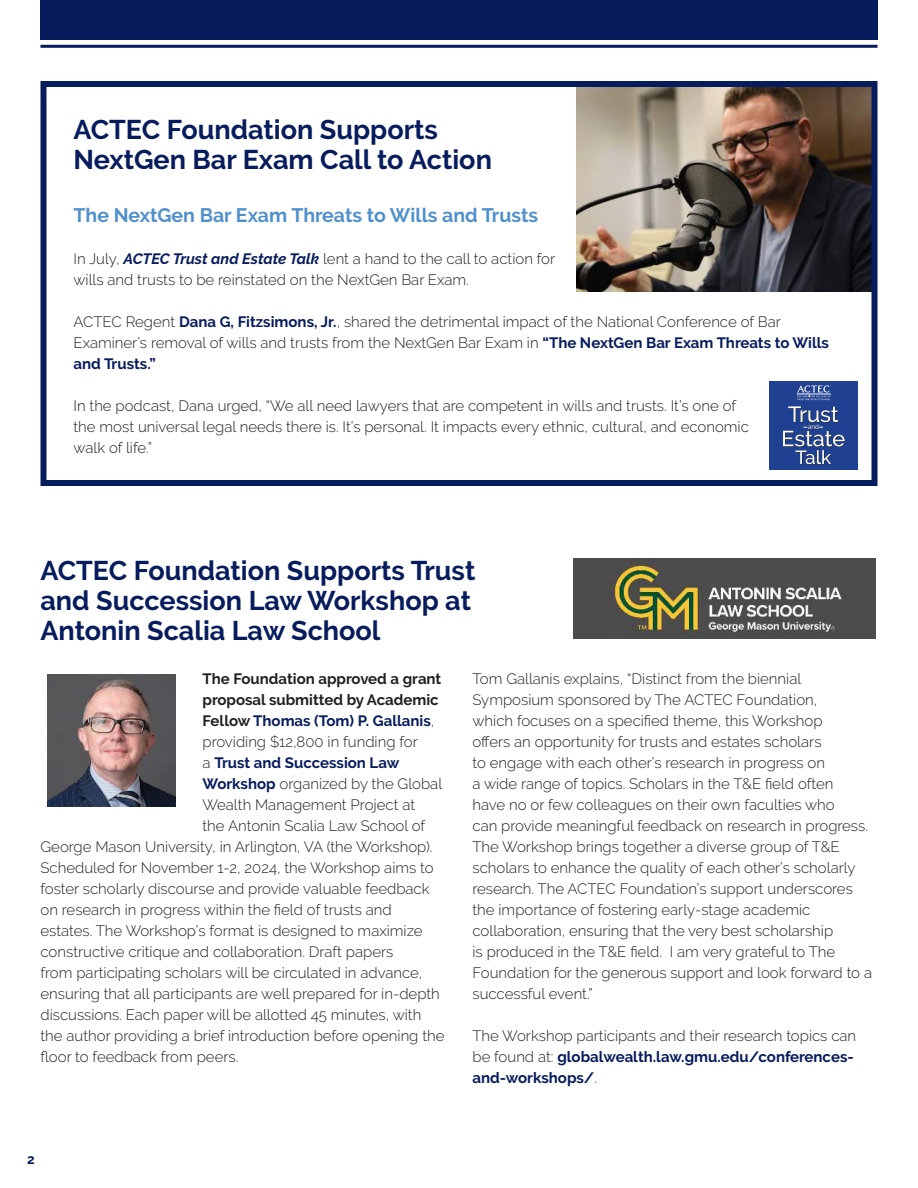
<style>
.page{position:relative;width:918px;height:1188px;background:#fff}
.page>*{position:absolute;margin:0;border:0;box-sizing:border-box;transform-origin:0 0}
.t1{font:700 27px/30px "Raleway";color:#061c5d}
.t2{font:700 19.5px "Raleway";color:#4f90cc}
.t3{font:300 15px/21px "Raleway";color:#221f1f}
.t4{font:700 15px "Raleway";color:#221f1f}
.t5{font:700 15px "Raleway";color:#061c5d}
.t6{font:700 13.5px "Raleway";color:#061c5d}
.s1{font-weight:700;font-style:italic;color:#061c5d}
.s2{font-weight:700;color:#061c5d}
.s3{color:#221f1f}
.s4{font-weight:300;color:#221f1f}
</style>
<div class="page">
<img style="left:577px;top:88px;width:294px;height:203px">
<hr style="left:41px;top:45px;width:837px;height:3px;background:#061c5d">
<div style="left:41px;top:0;width:837px;height:40px;background:#061c5d"></div>
<div style="left:41px;top:81px;width:837px;height:405px;border:6px solid #061c5d"></div>
<div style="left:573px;top:558px;width:303px;height:81px;background:#4b4b4b"></div>
<img style="left:606px;top:558px;width:236px;height:81px">
<img style="left:47px;top:674px;width:129px;height:133px">
<div style="left:769px;top:381px;width:89px;height:89px;background:#204191"></div>
<svg style="left:797px;top:385px;width:34px;height:15px"></svg>
<svg style="left:783px;top:406px;width:62px;height:59px"></svg>
<h1 class="t1" style="left:74px;top:117px;width:420px">ACTEC Foundation Supports<br>NextGen Bar Exam Call to Action</h1>
<h2 class="t2" style="left:74px;top:207px;width:466px">The NextGen Bar Exam Threats to Wills and Trusts</h2>
<p class="t3" style="left:74px;top:248px;width:483px">In July, <span class="s1">ACTEC Trust and Estate Talk</span> lent a hand to the call to action for wills and trusts to be reinstated on the NextGen Bar Exam.</p>
<p class="t3" style="left:74px;top:311px;width:757px">ACTEC Regent <span class="s2">Dana G, Fitzsimons, Jr.</span>, shared the detrimental impact of the National Conference of Bar<br>Examiner’s removal of wills and trusts from the NextGen Bar Exam in <span class="s2">“The NextGen Bar Exam Threats to Wills and Trusts.”</span></p>
<p class="t3" style="left:74px;top:395px;width:677px">In the podcast, Dana urged, “We all need lawyers that are competent in wills and trusts. It’s one of the most universal legal needs there is. It’s personal. It impacts every ethnic, cultural, and economic walk of life.”</p>
<h1 class="t1" style="left:40px;top:558px;width:436px">ACTEC Foundation Supports Trust and Succession Law Workshop at<br>Antonin Scalia Law School</h1>
<p class="t4" style="left:202px;top:673px;width:240px">The Foundation approved a grant</p>
<p class="t4" style="left:202px;top:694px;width:238px">proposal submitted by Academic</p>
<p class="t5" style="left:202px;top:715px;width:233px"><span class="s3">Fellow</span> Thomas (Tom) P. Gallanis<span class="s4">,</span></p>
<p class="t3" style="left:202px;top:731px;width:217px">providing $12,800 in funding for</p>
<p class="t5" style="left:202px;top:757px;width:198px"><span class="s4">a</span> Trust and Succession Law</p>
<p class="t3" style="left:203px;top:773px;width:241px"><span class="s2">Workshop</span> organized by the Global</p>
<p class="t3" style="left:203px;top:794px;width:214px">Wealth Management Project at</p>
<p class="t3" style="left:203px;top:815px;width:224px">the Antonin Scalia Law School of</p>
<p class="t3" style="left:41px;top:836px;width:394px">George Mason University, in Arlington, VA (the Workshop).</p>
<p class="t3" style="left:41px;top:857px;width:395px">Scheduled for November 1-2, 2024, the Workshop aims to</p>
<p class="t3" style="left:41px;top:878px;width:391px">foster scholarly discourse and provide valuable feedback</p>
<p class="t3" style="left:41px;top:899px;width:353px">on research in progress within the field of trusts and</p>
<p class="t3" style="left:41px;top:920px;width:384px">estates. The Workshop’s format is designed to maximize</p>
<p class="t3" style="left:41px;top:941px;width:354px">constructive critique and collaboration. Draft papers</p>
<p class="t3" style="left:41px;top:962px;width:384px">from participating scholars will be circulated in advance,</p>
<p class="t3" style="left:41px;top:983px;width:401px">ensuring that all participants are well prepared for in-depth</p>
<p class="t3" style="left:41px;top:1004px;width:382px">discussions. Each paper will be allotted 45 minutes, with</p>
<p class="t3" style="left:41px;top:1025px;width:406px">the author providing a brief introduction before opening the</p>
<p class="t3" style="left:41px;top:1046px;width:199px">floor to feedback from peers.</p>
<p class="t3" style="left:473px;top:668px;width:401px">Tom Gallanis explains, “Distinct from the biennial Symposium sponsored by The ACTEC Foundation,<br>which focuses on a specified theme, this Workshop<br>offers an opportunity for trusts and estates scholars<br>to engage with each other’s research in progress on<br>a wide range of topics. Scholars in the T&amp;E field often<br>have no or few colleagues on their own faculties who<br>can provide meaningful feedback on research in progress.<br>The Workshop brings together a diverse group of T&amp;E scholars to enhance the quality of each other’s scholarly research. The ACTEC Foundation’s support underscores the importance of fostering early-stage academic collaboration, ensuring that the very best scholarship<br>is produced in the T&amp;E field. I am very grateful to The Foundation for the generous support and look forward to a successful event.”</p>
<p class="t3" style="left:473px;top:1025px;width:385px">The Workshop participants and their research topics can be found at: <span class="s2">globalwealth.law.gmu.edu/conferences&shy;and-workshops/</span>.</p>
<p class="t6" style="left:27px;top:1154px;width:9px">2</p>
</div>
